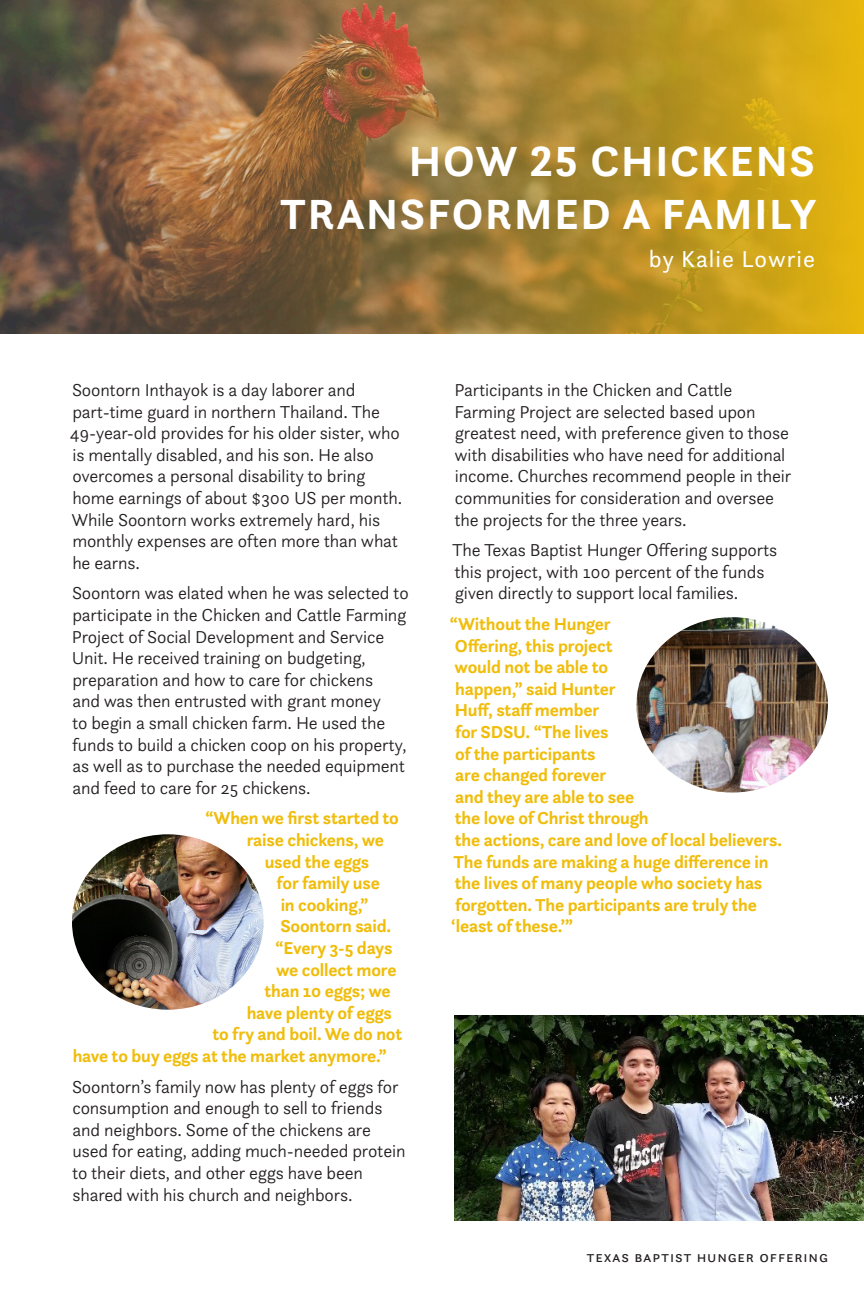
<style>
.page{position:relative;width:864px;height:1296px;background:#fff}
.page>*{position:absolute;margin:0;border:0;box-sizing:border-box;transform-origin:0 0}
.t1{font:700 44px/52.8px "Questa Sans";letter-spacing:.04em;color:#fff;text-align:right}
.t2{font:24px "Questa Sans";letter-spacing:.04em;color:#fff}
.t3{font:300 18px/21.6px "Questa Sans";letter-spacing:-.01em;color:#231f20}
.t4{font:700 18px/21.6px "Questa Sans";letter-spacing:-.01em;color:#f0bd0b}
.t5{font:16px "Questa Sans";letter-spacing:.05em;color:#231f20}
</style>
<div class="page">
<svg style="left:0;top:0;width:864px;height:334px;background:#987636"></svg>
<img style="left:72px;top:834px;width:192px;height:176px">
<img style="left:636px;top:617px;width:192px;height:176px">
<img style="left:455px;top:1016px;width:409px;height:204px">
<p class="t1" style="left:280px;top:134px;width:538px">HOW 25 CHICKENS<br>TRANSFORMED A FAMILY</p>
<p class="t2" style="left:649px;top:244px;width:168px">by Kalie Lowrie</p>
<p class="t3" style="left:70px;top:379px;width:334px">Soontorn Inthayok is a day laborer and part-time guard in northern Thailand. The 49-year-old provides for his older sister, who is mentally disabled, and his son. He also overcomes a personal disability to bring home earnings of about $300 US per month.<br>While Soontorn works extremely hard, his monthly expenses are often more than what he earns.</p>
<p class="t3" style="left:72px;top:582px;width:338px">Soontorn was elated when he was selected to participate in the Chicken and Cattle Farming Project of Social Development and Service Unit. He received training on budgeting, preparation and how to care for chickens<br>and was then entrusted with grant money<br>to begin a small chicken farm. He used the funds to build a chicken coop on his property, as well as to purchase the needed equipment and feed to care for 25 chickens.</p>
<p class="t4" style="left:205px;top:807px;width:195px">“When we first started to</p>
<p class="t4" style="left:247px;top:829px;width:139px">raise chickens, we</p>
<p class="t4" style="left:265px;top:851px;width:106px">used the eggs</p>
<p class="t4" style="left:277px;top:872px;width:105px">for family use</p>
<p class="t4" style="left:281px;top:894px;width:89px">in cooking,”</p>
<p class="t4" style="left:280px;top:915px;width:112px">Soontorn said.</p>
<p class="t4" style="left:275px;top:937px;width:119px">“Every 3-5 days</p>
<p class="t4" style="left:276px;top:959px;width:122px">we collect more</p>
<p class="t4" style="left:264px;top:980px;width:128px">than 10 eggs; we</p>
<p class="t4" style="left:247px;top:1002px;width:147px">have plenty of eggs</p>
<p class="t4" style="left:212px;top:1023px;width:191px">to fry and boil. We do not</p>
<p class="t4" style="left:73px;top:1045px;width:316px">have to buy eggs at the market anymore.”</p>
<p class="t3" style="left:72px;top:1075px;width:335px">Soontorn’s family now has plenty of eggs for consumption and enough to sell to friends and neighbors. Some of the chickens are used for eating, adding much-needed protein to their diets, and other eggs have been shared with his church and neighbors.</p>
<p class="t3" style="left:454px;top:379px;width:338px">Participants in the Chicken and Cattle Farming Project are selected based upon greatest need, with preference given to those with disabilities who have need for additional income. Churches recommend people in their communities for consideration and oversee the projects for the three years.</p>
<p class="t3" style="left:452px;top:539px;width:327px">The Texas Baptist Hunger Offering supports this project, with 100 percent of the funds given directly to support local families.</p>
<p class="t4" style="left:450px;top:613px;width:334px">“Without the Hunger<br>Offering, this project<br>would not be able to<br>happen,” said Hunter<br>Huff, staff member<br>for SDSU. “The lives<br>of the participants<br>are changed forever<br>and they are able to see<br>the love of Christ through<br>the actions, care and love of local believers.<br>The funds are making a huge difference in the lives of many people who society has forgotten. The participants are truly the ‘least of these.’”</p>
<p class="t5" style="left:587px;top:1246px;width:243px">texas baptist hunger offering</p>
</div>
